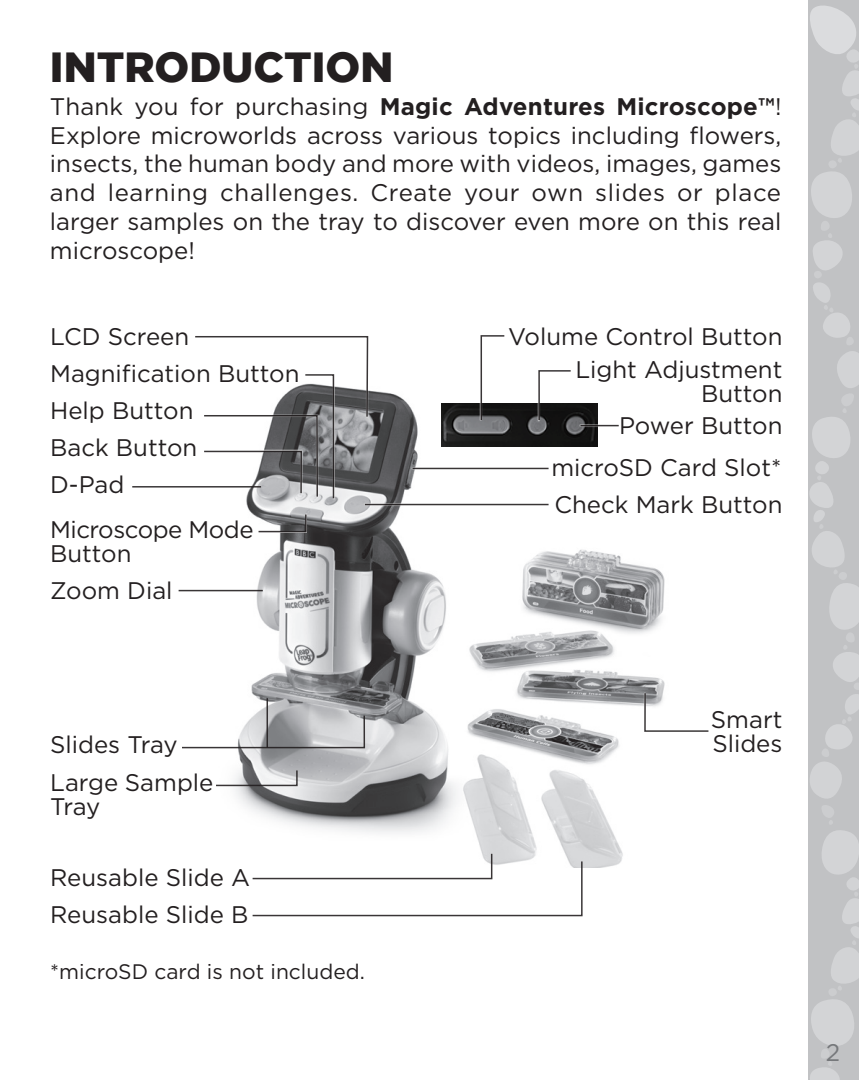
<style>
.page{position:relative;width:859px;height:1080px;background:#fff}
.page>*{position:absolute;margin:0;border:0;box-sizing:border-box;transform-origin:0 0}
.t1{font:900 42px "Gotham";color:#231f20}
.t2{font:24px/28.8px "Gotham HTF";color:#231f20}
.t3{font:24px/24px "Gotham HTF";letter-spacing:-.02em;color:#231f20}
.t4{font:24px "Gotham HTF";color:#76787b}
.t5{font:21px "Gotham HTF";color:#231f20}
.s1{font-weight:700}
</style>
<div class="page">
<svg style="left:808px;top:0;width:51px;height:1080px;background:#c7c8ca"></svg>
<img style="left:210px;top:390px;width:455px;height:477px">
<svg style="left:195px;top:336px;width:174px;height:164px"></svg>
<hr style="left:132px;top:486px;width:129px;height:2px;background:#231f20">
<svg style="left:182px;top:714px;width:184px;height:35px"></svg>
<hr style="left:179px;top:590px;width:84px;height:1px;background:#231f20">
<hr style="left:411px;top:467px;width:138px;height:3px;background:#fff">
<hr style="left:412px;top:468px;width:137px;height:1px;background:#231f20">
<svg style="left:257px;top:513px;width:50px;height:20px"></svg>
<svg style="left:215px;top:769px;width:83px;height:18px"></svg>
<svg style="left:251px;top:852px;width:332px;height:65px"></svg>
<hr style="left:364px;top:503px;width:186px;height:3px;background:#fff">
<hr style="left:365px;top:504px;width:184px;height:1px;background:#231f20">
<img style="left:442px;top:404px;width:156px;height:43px">
<svg style="left:479px;top:390px;width:1px;height:31px"></svg>
<svg style="left:480px;top:335px;width:26px;height:87px"></svg>
<svg style="left:537px;top:390px;width:1px;height:31px"></svg>
<svg style="left:538px;top:370px;width:34px;height:52px"></svg>
<svg style="left:644px;top:692px;width:65px;height:41px"></svg>
<hr style="left:579px;top:424px;width:40px;height:3px;background:#fff">
<hr style="left:580px;top:425px;width:39px;height:1px;background:#231f20">
<hr style="left:266px;top:698px;width:2px;height:50px;background:#231f20">
<h1 class="t1" style="left:50px;top:43px;width:345px">INTRODUCTION</h1>
<p class="t2" style="left:50px;top:91px;width:733px;text-align:justify">Thank you for purchasing <span class="s1">Magic Adventures Microscope™</span>!<br>Explore microworlds across various topics including flowers, insects, the human body and more with videos, images, games and learning challenges. Create your own slides or place larger samples on the tray to discover even more on this real microscope!</p>
<p class="t2" style="left:50px;top:322px;width:141px">LCD Screen</p>
<p class="t2" style="left:50px;top:359px;width:251px">Magnification Button</p>
<p class="t2" style="left:50px;top:396px;width:145px">Help Button</p>
<p class="t2" style="left:50px;top:433px;width:149px">Back Button</p>
<p class="t2" style="left:50px;top:470px;width:76px">D-Pad</p>
<p class="t3" style="left:50px;top:517px;width:205px">Microscope Mode<br>Button</p>
<p class="t2" style="left:50px;top:576px;width:124px">Zoom Dial</p>
<p class="t2" style="left:50px;top:726px;width:165px;line-height:37.5px">Slides Tray<br>Large Sample</p>
<p class="t2" style="left:50px;top:791px;width:52px">Tray</p>
<p class="t2" style="left:50px;top:859px;width:201px;line-height:37.2px">Reusable Slide A<br>Reusable Slide B</p>
<p class="t5" style="left:50px;top:960px;width:316px">*microSD card is not included.</p>
<p class="t2" style="left:508px;top:322px;width:276px">Volume Control Button</p>
<p class="t2" style="left:575px;top:357px;width:209px;line-height:24px;text-align:right">Light Adjustment<br>Button</p>
<p class="t2" style="left:619px;top:411px;width:165px">Power Button</p>
<p class="t2" style="left:551px;top:453px;width:232px">microSD Card Slot*</p>
<p class="t2" style="left:554px;top:490px;width:229px">Check Mark Button</p>
<p class="t2" style="left:711px;top:707px;width:73px;line-height:24px">Smart<br>Slides</p>
<p class="t4" style="left:826px;top:1039px;width:16px">2</p>
</div>
